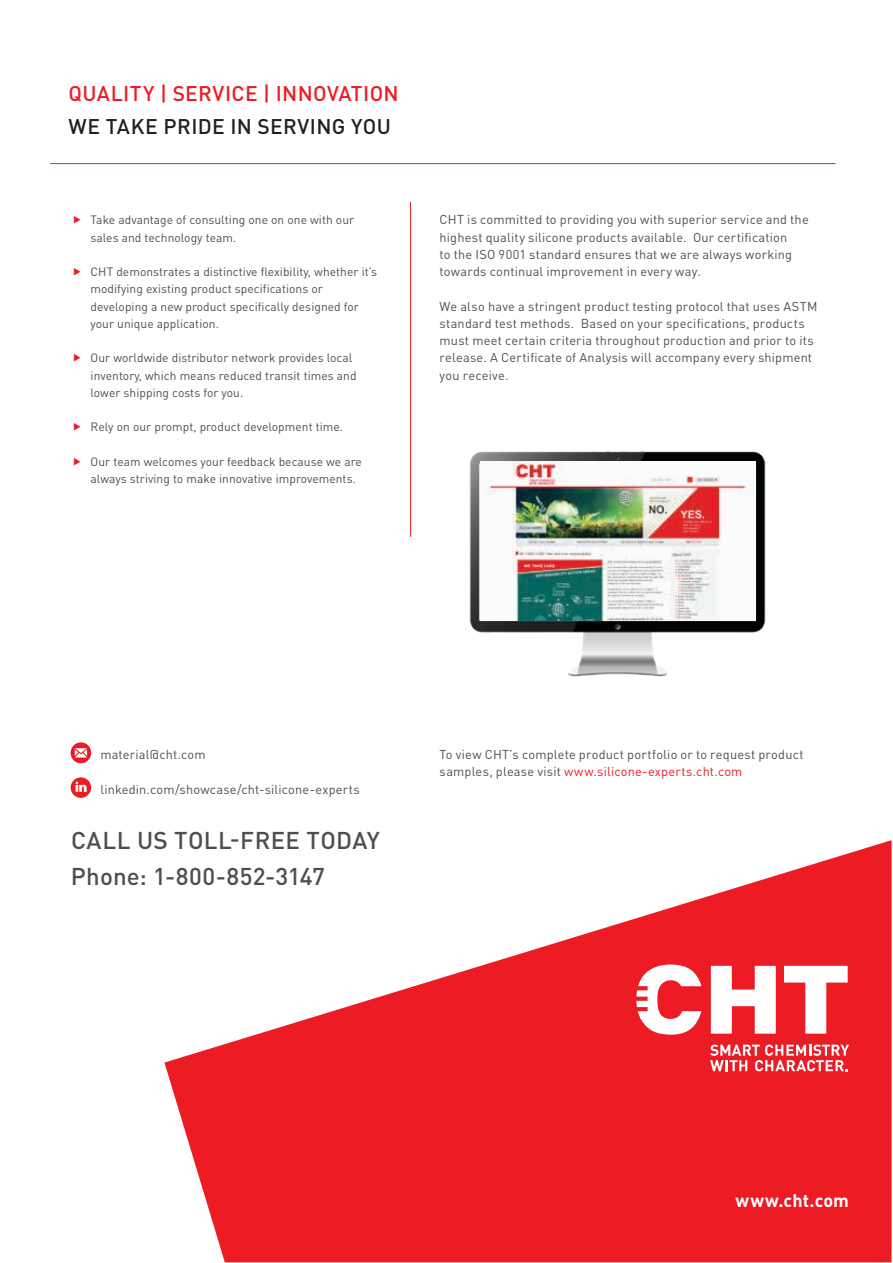
<style>
.page{position:relative;width:893px;height:1263px;background:#fff}
.page>*{position:absolute;margin:0;border:0;box-sizing:border-box;transform-origin:0 0}
.t1{font:500 24px/35.5px "DIN Pro";letter-spacing:.015em;color:#4e4e4e}
.t2{font:500 21px "DIN Pro";letter-spacing:.015em;color:#ed1c24}
.t3{font:500 21px "DIN Pro";letter-spacing:.015em;color:#231f20}
.t4{font:700 18px "DIN Pro";letter-spacing:.01em;color:#fff}
.t5{font:12.75px/17.2px "DIN Pro";letter-spacing:.015em;color:#4e4e4e}
.t6{font:12px/17.2px "DIN Pro";letter-spacing:.005em;color:#4e4e4e}
.s1{color:#ed1c24}
</style>
<div class="page">
<img style="left:469px;top:451px;width:297px;height:226px">
<img style="left:480px;top:462px;width:275px;height:158px">
<hr style="left:410px;top:202px;width:1px;height:335px;background:#ed1c24">
<hr style="left:50px;top:163px;width:786px;height:1px;background:#ed1c24">
<svg style="left:71px;top:742px;width:20px;height:21px"></svg>
<svg style="left:71px;top:777px;width:20px;height:21px"></svg>
<svg style="left:164px;top:840px;width:728px;height:422px;fill:#ed1c24"></svg>
<svg style="left:711px;top:966px;width:65px;height:67px"></svg>
<svg style="left:784px;top:966px;width:64px;height:67px"></svg>
<svg style="left:710px;top:1044px;width:139px;height:27px"></svg>
<svg style="left:636px;top:964px;width:65px;height:71px"></svg>
<h2 class="t2" style="left:69px;top:79px;width:332px">QUALITY | SERVICE | INNOVATION</h2>
<h2 class="t3" style="left:69px;top:112px;width:324px">WE TAKE PRIDE IN SERVING YOU</h2>
<p class="t6" style="left:91px;top:211px;width:265px">Take advantage of consulting one on one with our sales and technology team.</p>
<p class="t6" style="left:91px;top:263px;width:288px">CHT demonstrates a distinctive flexibility, whether it’s modifying existing product specifications or developing a new product specifically designed for your unique application.</p>
<p class="t6" style="left:91px;top:349px;width:268px">Our worldwide distributor network provides local inventory, which means reduced transit times and lower shipping costs for you.</p>
<p class="t6" style="left:91px;top:418px;width:254px">Rely on our prompt, product development time.</p>
<p class="t6" style="left:91px;top:452px;width:273px">Our team welcomes your feedback because we are always striving to make innovative improvements.</p>
<p class="t5" style="left:440px;top:211px;width:371px">CHT is committed to providing you with superior service and the highest quality silicone products available. Our certification<br>to the ISO 9001 standard ensures that we are always working towards continual improvement in every way.</p>
<p class="t5" style="left:440px;top:297px;width:379px">We also have a stringent product testing protocol that uses ASTM standard test methods. Based on your specifications, products must meet certain criteria throughout production and prior to its release. A Certificate of Analysis will accompany every shipment you receive.</p>
<p class="t5" style="left:100px;top:745px;width:107px">material@cht.com</p>
<p class="t5" style="left:100px;top:780px;width:261px">linkedin.com/showcase/cht-silicone-experts</p>
<h1 class="t1" style="left:71px;top:822px;width:310px">CALL US TOLL-FREE TODAY<br>Phone: 1-800-852-3147</h1>
<p class="t5" style="left:440px;top:745px;width:365px">To view CHT’s complete product portfolio or to request product samples, please visit <span class="s1">www.silicone-experts.cht.com</span></p>
<h3 class="t4" style="left:736px;top:1188px;width:115px">www.cht.com</h3>
</div>
